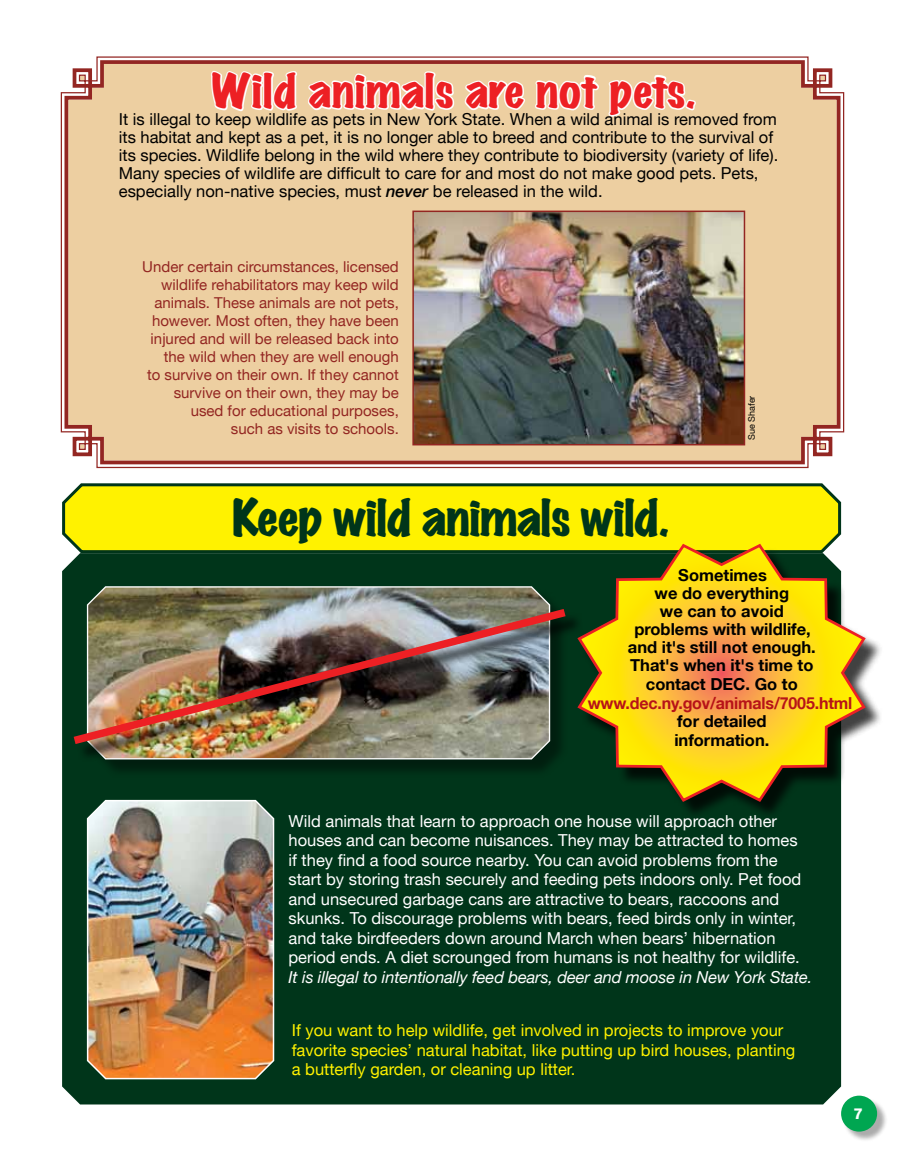
<style>
.page{position:relative;width:905px;height:1175px;background:#fff}
.page>*{position:absolute;margin:0;border:0;box-sizing:border-box;transform-origin:0 0}
.t1{font:900 45px "Wichita";color:#00351a}
.t2{font:900 42px "Wichita";letter-spacing:.025em;color:#ed2024}
.t3{font:16.5px/19.5px "Helvetica Neue LT";color:#fff}
.t4{font:16.5px/18px "Helvetica Neue LT";color:#000}
.t5{font:16.5px/19.5px "Helvetica Neue LT";color:#fff200}
.t6{font:700 16.5px/18.1px "Helvetica Neue LT";color:#000;text-align:center}
.t7{font:italic 16.5px "Helvetica Neue LT";letter-spacing:-.01em;color:#fff}
.t8{font:700 16.5px "Helvetica Neue LT";letter-spacing:-.01em;color:#b71318}
.t9{font:15px/18px "Helvetica Neue LT";color:#932622;text-align:right}
.t10{font:800 15px "Helvetica Neue LT";color:#fff}
.t11{font:9px "Helvetica Neue LT";color:#000}
.s1{font-weight:500;font-style:italic}
</style>
<div class="page">
<div style="left:62px;top:554px;width:779px;height:550px;background:#00351a"></div>
<div style="left:842px;top:1097px;width:45px;height:45px;background:#000;opacity:.33"></div>
<div style="left:841px;top:1095px;width:36px;height:36px;background:#00a651;border-radius:50%"></div>
<svg style="left:63px;top:58px;width:779px;height:408px;background:#e9c99e"></svg>
<img style="left:86px;top:798px;width:189px;height:282px">
<svg style="left:209px;top:69px;width:91px;height:54px"></svg>
<svg style="left:306px;top:69px;width:150px;height:48px"></svg>
<svg style="left:463px;top:78px;width:64px;height:34px"></svg>
<svg style="left:533px;top:73px;width:165px;height:46px"></svg>
<img style="left:415px;top:213px;width:327px;height:229px">
<div style="left:412px;top:210px;width:333px;height:235px;border:2px solid #932622"></div>
<div style="left:89px;top:588px;width:480px;height:190px;background:#002914"></div>
<svg style="left:86px;top:585px;width:465px;height:18px;background:#747863"></svg>
<div style="left:76px;top:612px;width:507px;height:150px;background:#000;opacity:.75"></div>
<img style="left:65px;top:603px;width:508px;height:146px">
<svg style="left:62px;top:483px;width:780px;height:71px;background:#e8e107"></svg>
<div style="left:580px;top:547px;width:303px;height:273px;background:#000;opacity:.75"></div>
<svg style="left:575px;top:541px;width:292px;height:262px;background:#c0a52c"></svg>
<h2 class="t2" style="left:212px;top:63px;width:485px">Wild animals are not pets.</h2>
<p class="t4" style="left:119px;top:110px;width:661px">It is illegal to keep wildlife as pets in New York State. When a wild animal is removed from its habitat and kept as a pet, it is no longer able to breed and contribute to the survival of its species. Wildlife belong in the wild where they contribute to biodiversity (variety of life).<br>Many species of wildlife are difficult to care for and most do not make good pets. Pets, especially non-native species, must <span class="s1">never</span> be released in the wild.</p>
<p class="t9" style="left:142px;top:258px;width:258px">Under certain circumstances, licensed wildlife rehabilitators may keep wild animals. These animals are not pets, however. Most often, they have been injured and will be released back into the wild when they are well enough<br>to survive on their own. If they cannot survive on their own, they may be used for educational purposes,<br>such as visits to schools.</p>
<h1 class="t1" style="left:232px;top:488px;width:438px">Keep wild animals wild.</h1>
<p class="t11" style="left:746px;top:440px;width:46px;rotate:-90deg">Sue Shafer</p>
<p class="t6" style="left:628px;top:565px;width:189px">Sometimes<br>we do everything<br>we can to avoid problems with wildlife, and it's still not enough.<br>That's when it's time to contact DEC. Go to</p>
<p class="t6" style="left:674px;top:711px;width:96px;line-height:18.8px;text-align:left">for detailed information.</p>
<p class="t8" style="left:587px;top:692px;width:266px">www.dec.ny.gov/animals/7005.html</p>
<p class="t3" style="left:288px;top:811px;width:514px">Wild animals that learn to approach one house will approach other houses and can become nuisances. They may be attracted to homes if they find a food source nearby. You can avoid problems from the start by storing trash securely and feeding pets indoors only. Pet food and unsecured garbage cans are attractive to bears, raccoons and skunks. To discourage problems with bears, feed birds only in winter, and take birdfeeders down around March when bears’ hibernation period ends. A diet scrounged from humans is not healthy for wildlife.</p>
<p class="t7" style="left:288px;top:967px;width:525px">It is illegal to intentionally feed bears, deer and moose in New York State.</p>
<p class="t5" style="left:292px;top:1020px;width:505px">If you want to help wildlife, get involved in projects to improve your favorite species’ natural habitat, like putting up bird houses, planting a butterfly garden, or cleaning up litter.</p>
<p class="t10" style="left:853px;top:1104px;width:11px">7</p>
</div>
